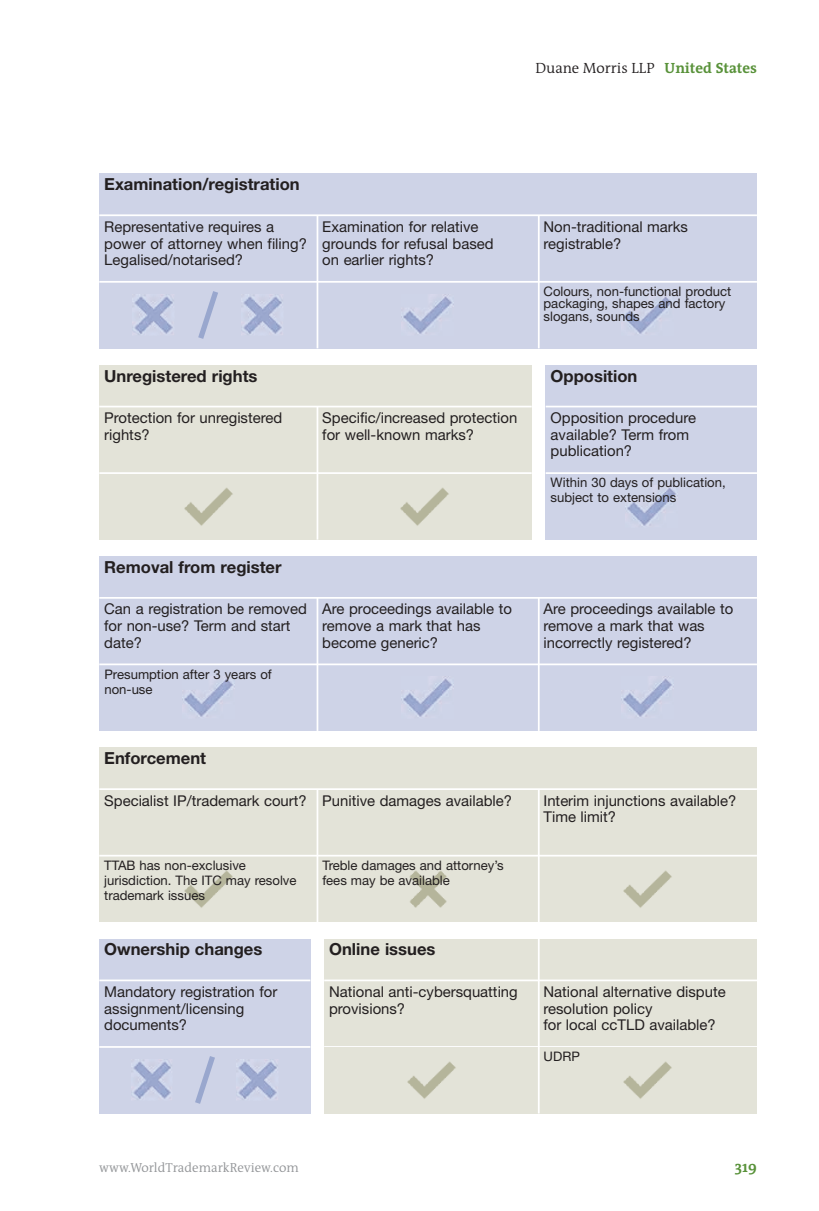
<style>
.page{position:relative;width:819px;height:1211px;background:#fff}
.page>*{position:absolute;margin:0;border:0;box-sizing:border-box;transform-origin:0 0}
.t1{font:700 16.62px "Helvetica Neue";color:#231f20}
.t2{font:14.88px/16.6px "Helvetica Neue";color:#231f20}
.t3{font:300 14.88px "The Antiqua B4";color:#231f20}
.t4{font:700 14.88px "The Antiqua B7";color:#59923a}
.t5{font:13.12px/14.9px "Helvetica Neue";color:#231f20}
.t6{font:300 13.12px "The Antiqua B4";color:#939598}
.s1{font-family:"The Antiqua B7";font-weight:700;color:#59923a}
</style>
<div class="page">
<div style="left:99px;top:406px;width:218px;height:67px;background:#e3e3d8"></div>
<div style="left:317px;top:407px;width:214px;height:65px;background:#e3e3d8"></div>
<div style="left:99px;top:365px;width:432px;height:41px;background:#e3e3d8"></div>
<div style="left:317px;top:473px;width:214px;height:66px;background:#e3e3d8"></div>
<img style="left:400px;top:487px;width:49px;height:39px">
<div style="left:99px;top:473px;width:218px;height:66px;background:#e3e3d8"></div>
<img style="left:184px;top:487px;width:49px;height:39px">
<div style="left:545px;top:406px;width:212px;height:67px;background:#ced3e7"></div>
<div style="left:545px;top:365px;width:212px;height:41px;background:#ced3e7"></div>
<div style="left:545px;top:473px;width:212px;height:66px;background:#ced3e7"></div>
<img style="left:625px;top:486px;width:51px;height:40px">
<hr style="left:99px;top:405px;width:432px;height:2px;background:#fff">
<hr style="left:545px;top:405px;width:212px;height:2px;background:#fff">
<hr style="left:545px;top:472px;width:212px;height:2px;background:#fff">
<hr style="left:99px;top:472px;width:432px;height:2px;background:#fff">
<hr style="left:316px;top:406px;width:2px;height:133px;background:#fff">
<div style="left:99px;top:215px;width:218px;height:67px;background:#ced3e7"></div>
<div style="left:317px;top:215px;width:221px;height:67px;background:#ced3e7"></div>
<div style="left:538px;top:215px;width:218px;height:67px;background:#ced3e7"></div>
<div style="left:99px;top:174px;width:657px;height:41px;background:#ced3e7"></div>
<div style="left:99px;top:282px;width:218px;height:66px;background:#ced3e7"></div>
<div style="left:317px;top:282px;width:221px;height:66px;background:#ced3e7"></div>
<img style="left:403px;top:295px;width:51px;height:39px">
<div style="left:538px;top:282px;width:219px;height:66px;background:#ced3e7"></div>
<img style="left:623px;top:295px;width:49px;height:39px">
<div style="left:99px;top:598px;width:218px;height:66px;background:#ced3e7"></div>
<div style="left:317px;top:598px;width:221px;height:66px;background:#ced3e7"></div>
<div style="left:538px;top:598px;width:219px;height:66px;background:#ced3e7"></div>
<div style="left:99px;top:556px;width:658px;height:42px;background:#ced3e7"></div>
<div style="left:99px;top:664px;width:218px;height:67px;background:#ced3e7"></div>
<img style="left:182px;top:677px;width:51px;height:40px">
<div style="left:317px;top:664px;width:221px;height:67px;background:#ced3e7"></div>
<img style="left:403px;top:677px;width:51px;height:40px">
<div style="left:538px;top:664px;width:219px;height:67px;background:#ced3e7"></div>
<img style="left:621px;top:677px;width:51px;height:40px">
<hr style="left:99px;top:214px;width:657px;height:2px;background:#fff">
<hr style="left:99px;top:281px;width:657px;height:2px;background:#fff">
<hr style="left:99px;top:597px;width:658px;height:1px;background:#fff">
<hr style="left:99px;top:663px;width:658px;height:2px;background:#fff">
<div style="left:99px;top:789px;width:218px;height:66px;background:#e3e3d8"></div>
<div style="left:317px;top:789px;width:221px;height:66px;background:#e3e3d8"></div>
<div style="left:538px;top:789px;width:219px;height:66px;background:#e3e3d8"></div>
<div style="left:99px;top:747px;width:658px;height:42px;background:#e3e3d8"></div>
<div style="left:99px;top:855px;width:219px;height:67px;background:#e3e3d8"></div>
<img style="left:184px;top:870px;width:49px;height:38px">
<div style="left:317px;top:855px;width:221px;height:67px;background:#e3e3d8"></div>
<img style="left:409px;top:870px;width:38px;height:38px">
<div style="left:538px;top:855px;width:219px;height:67px;background:#e3e3d8"></div>
<img style="left:623px;top:870px;width:49px;height:38px">
<hr style="left:99px;top:788px;width:658px;height:2px;background:#fff">
<hr style="left:316px;top:215px;width:2px;height:133px;background:#fff">
<hr style="left:538px;top:215px;width:1px;height:133px;background:#fff">
<hr style="left:316px;top:598px;width:2px;height:133px;background:#fff">
<hr style="left:316px;top:789px;width:2px;height:133px;background:#fff">
<hr style="left:538px;top:598px;width:1px;height:133px;background:#fff">
<hr style="left:538px;top:789px;width:1px;height:141px;background:#fff">
<hr style="left:99px;top:854px;width:658px;height:2px;background:#fff">
<div style="left:324px;top:980px;width:214px;height:66px;background:#e3e3d8"></div>
<div style="left:538px;top:980px;width:219px;height:66px;background:#e3e3d8"></div>
<div style="left:324px;top:938px;width:432px;height:42px;background:#e3e3d8"></div>
<hr style="left:324px;top:979px;width:435px;height:2px;background:#fff">
<div style="left:99px;top:980px;width:211px;height:66px;background:#ced3e7"></div>
<div style="left:99px;top:938px;width:211px;height:42px;background:#ced3e7"></div>
<div style="left:99px;top:1046px;width:211px;height:67px;background:#ced3e7"></div>
<hr style="left:99px;top:979px;width:211px;height:2px;background:#fff">
<hr style="left:99px;top:1046px;width:211px;height:1px;background:#fff">
<div style="left:324px;top:1046px;width:214px;height:67px;background:#e3e3d8"></div>
<img style="left:407px;top:1061px;width:49px;height:38px">
<div style="left:538px;top:1046px;width:219px;height:67px;background:#e3e3d8"></div>
<img style="left:623px;top:1061px;width:49px;height:38px">
<hr style="left:538px;top:938px;width:1px;height:175px;background:#fff">
<img style="left:133px;top:294px;width:40px;height:40px">
<img style="left:242px;top:294px;width:40px;height:40px">
<svg style="left:198px;top:291px;width:20px;height:48px"></svg>
<img style="left:237px;top:1059px;width:40px;height:40px">
<img style="left:131px;top:1059px;width:40px;height:41px">
<svg style="left:195px;top:1056px;width:20px;height:48px"></svg>
<p class="t1" style="left:104px;top:178px;width:197px">Examination/registration</p>
<p class="t3" style="left:535px;top:63px;width:223px">Duane Morris LLP <span class="s1">United States</span></p>
<p class="t2" style="left:104px;top:220px;width:204px">Representative requires a power of attorney when filing?<br>Legalised/notarised?</p>
<p class="t2" style="left:322px;top:220px;width:173px">Examination for relative grounds for refusal based on earlier rights?</p>
<p class="t2" style="left:543px;top:220px;width:146px">Non-traditional marks registrable?</p>
<p class="t1" style="left:104px;top:370px;width:155px">Unregistered rights</p>
<p class="t2" style="left:104px;top:411px;width:179px">Protection for unregistered rights?</p>
<p class="t2" style="left:322px;top:411px;width:196px">Specific/increased protection for well-known marks?</p>
<p class="t1" style="left:104px;top:561px;width:179px">Removal from register</p>
<p class="t5" style="left:543px;top:286px;width:189px;line-height:12.2px">Colours, non-functional product packaging, shapes and factory slogans, sounds</p>
<p class="t1" style="left:550px;top:370px;width:88px">Opposition</p>
<p class="t2" style="left:550px;top:411px;width:147px">Opposition procedure available? Term from publication?</p>
<p class="t5" style="left:550px;top:476px;width:177px">Within 30 days of publication, subject to extensions</p>
<p class="t2" style="left:104px;top:602px;width:204px">Can a registration be removed for non-use? Term and start date?</p>
<p class="t2" style="left:322px;top:602px;width:191px">Are proceedings available to remove a mark that has become generic?</p>
<p class="t2" style="left:543px;top:602px;width:191px">Are proceedings available to remove a mark that was incorrectly registered?</p>
<p class="t5" style="left:104px;top:668px;width:169px">Presumption after 3 years of non-use</p>
<p class="t1" style="left:104px;top:752px;width:103px">Enforcement</p>
<p class="t2" style="left:104px;top:793px;width:409px">Specialist IP/trademark court? Punitive damages available?</p>
<p class="t2" style="left:543px;top:793px;width:194px">Interim injunctions available?<br>Time limit?</p>
<p class="t5" style="left:104px;top:859px;width:194px">TTAB has non-exclusive jurisdiction. The ITC may resolve trademark issues</p>
<p class="t5" style="left:322px;top:859px;width:183px">Treble damages and attorney’s fees may be available</p>
<p class="t1" style="left:104px;top:943px;width:160px">Ownership changes</p>
<p class="t2" style="left:104px;top:984px;width:174px">Mandatory registration for assignment/licensing documents?</p>
<p class="t1" style="left:329px;top:943px;width:108px">Online issues</p>
<p class="t2" style="left:329px;top:984px;width:190px">National anti-cybersquatting provisions?</p>
<p class="t2" style="left:543px;top:984px;width:184px">National alternative dispute resolution policy<br>for local ccTLD available?</p>
<p class="t5" style="left:543px;top:1050px;width:38px">UDRP</p>
<p class="t6" style="left:99px;top:1162px;width:201px">www.WorldTrademarkReview.com</p>
<p class="t4" style="left:735px;top:1162px;width:23px">319</p>
</div>
